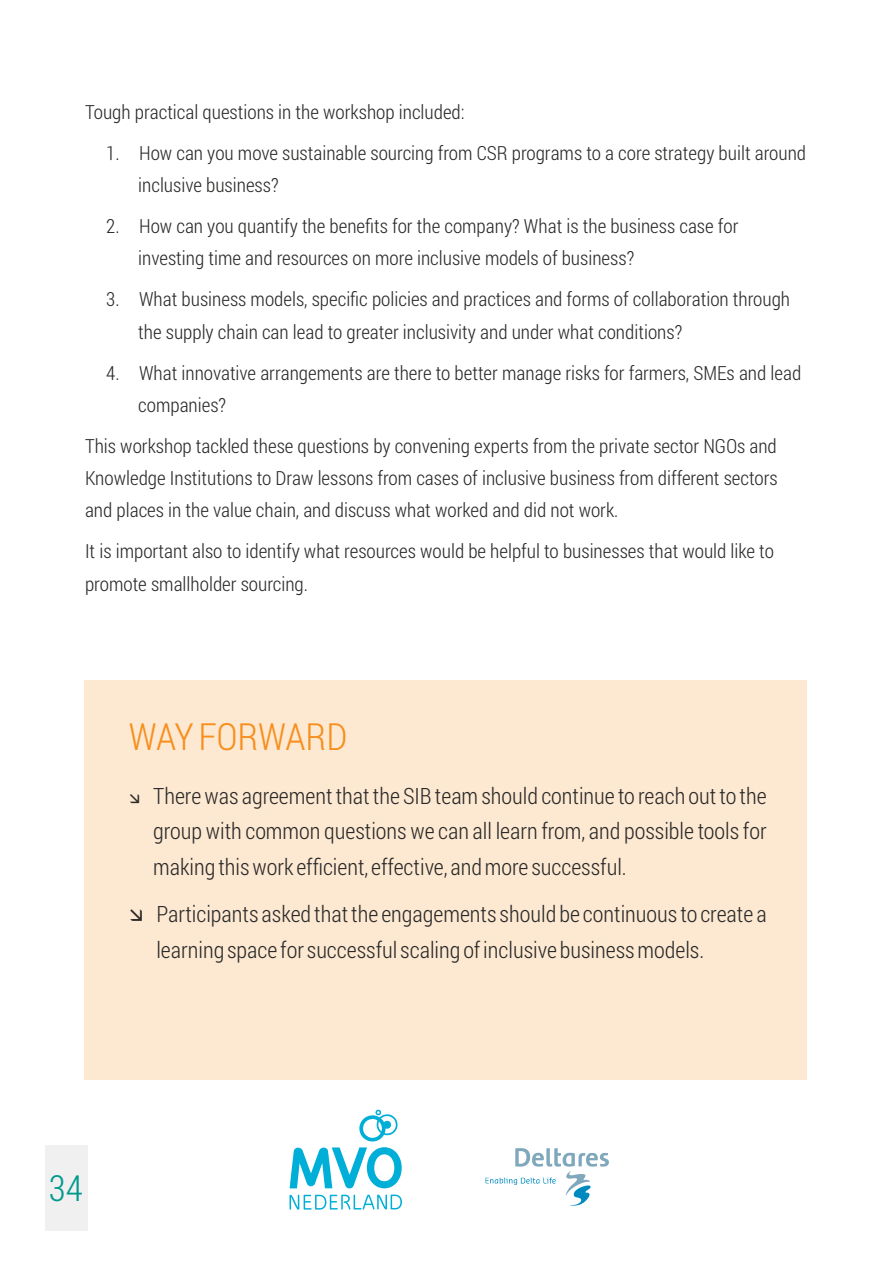
<style>
.page{position:relative;width:893px;height:1263px;background:#fff}
.page>*{position:absolute;margin:0;border:0;box-sizing:border-box;transform-origin:0 0}
.t1{font:300 37.5px "Roboto Condensed";color:#f78f1e}
.t2{font:300 36px "Roboto Condensed";color:#00998e}
.t3{font:300 22.5px/35.5px "Roboto Condensed";color:#2b2a29;text-align:justify}
.t4{font:300 19.5px/32.1px "Roboto Condensed";color:#2b2a29}
</style>
<div class="page">
<div style="left:45px;top:1146px;width:43px;height:85px;background:#f0f0f0"></div>
<div style="left:84px;top:680px;width:723px;height:400px;background:#fde9d2"></div>
<svg style="left:289px;top:1110px;width:113px;height:99px"></svg>
<img style="left:485px;top:1148px;width:124px;height:58px">
<p class="t4" style="left:85px;top:95px;width:381px">Tough practical questions in the workshop included:</p>
<p class="t4" style="left:138px;top:136px;width:669px;text-indent:-32px">1. How can you move sustainable sourcing from CSR programs to a core strategy built around inclusive business?</p>
<p class="t4" style="left:138px;top:209px;width:602px;text-indent:-32px">2. How can you quantify the benefits for the company? What is the business case for investing time and resources on more inclusive models of business?</p>
<p class="t4" style="left:138px;top:283px;width:653px;text-indent:-32px">3. What business models, specific policies and practices and forms of collaboration through the supply chain can lead to greater inclusivity and under what conditions?</p>
<p class="t4" style="left:138px;top:356px;width:664px;text-indent:-32px">4. What innovative arrangements are there to better manage risks for farmers, SMEs and lead companies?</p>
<p class="t4" style="left:85px;top:429px;width:694px;text-align:justify">This workshop tackled these questions by convening experts from the private sector NGOs and Knowledge Institutions to Draw lessons from cases of inclusive business from different sectors and places in the value chain, and discuss what worked and did not work.</p>
<p class="t4" style="left:85px;top:535px;width:690px">It is important also to identify what resources would be helpful to businesses that would like to promote smallholder sourcing.</p>
<h1 class="t1" style="left:129px;top:710px;width:220px">WAYFORWARD</h1>
<p class="t3" style="left:153px;top:777px;width:615px">Therewas agreementthatthe SIB teamshould continue to reach outto the group with common questions we can all learn from, and possible tools for making thiswork efficient, effective, andmore successful.</p>
<p class="t3" style="left:156px;top:896px;width:612px">Participants asked thatthe engagements should be continuous to create a learning space for successful scaling ofinclusive businessmodels.</p>
<h2 class="t2" style="left:49px;top:1163px;width:35px">34</h2>
</div>
